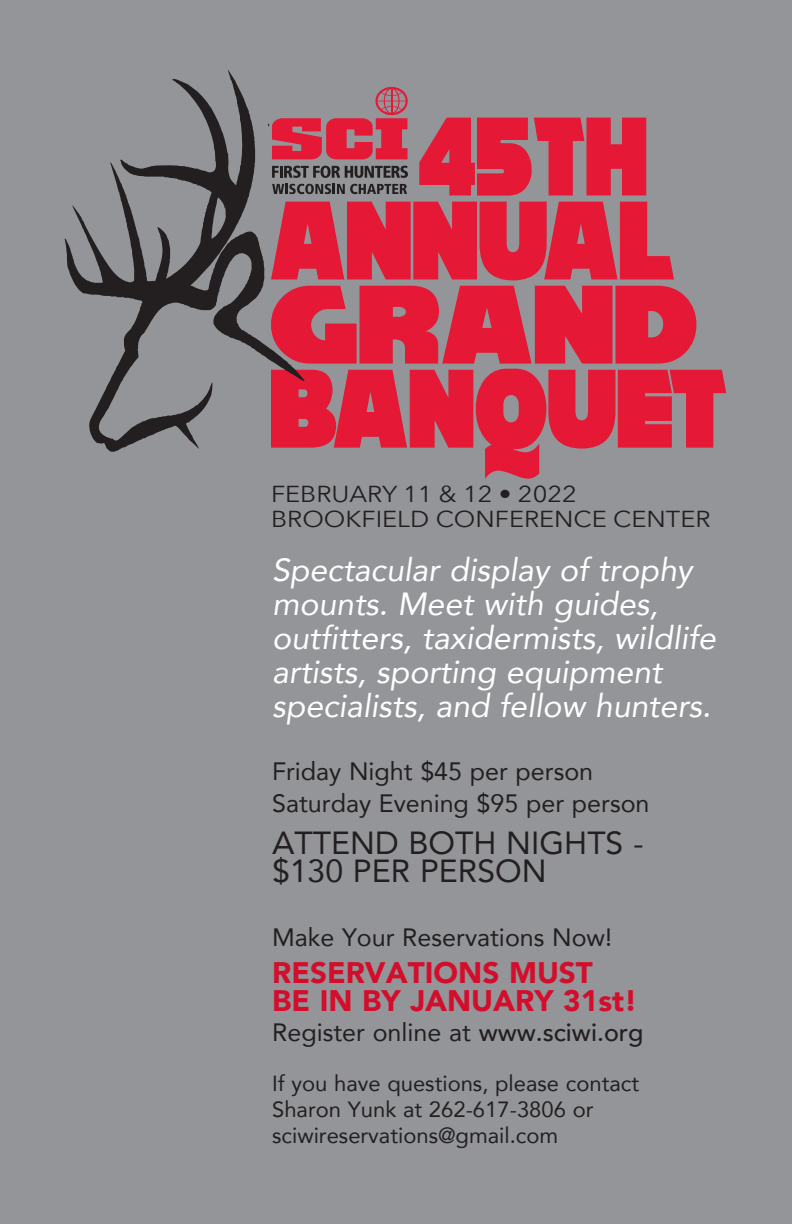
<style>
.page{position:relative;width:792px;height:1224px;background:#939598}
.page>*{position:absolute;margin:0;border:0;box-sizing:border-box;transform-origin:0 0}
.t1{font:118.6px/84px "Reisenberg";color:#e51836;text-align:center;scale:.73 1}
.t2{font:italic 32px/34px "Avenir";color:#fff}
.t3{font:32px "Avenir";color:#231f20}
.t4{font:900 29.6px "Avenir";color:#d30d2b}
.t5{font:25px "Avenir";color:#231f20}
.t6{font:23px/24.8px "Avenir Next";color:#231f20;scale:1.1 1}
.t7{font:22px "Avenir";color:#231f20}
.s1{font-family:"Avenir";font-weight:300}
.s2{font-weight:500}
</style>
<div class="page">
<svg style="left:65px;top:70px;width:240px;height:382px"></svg>
<svg style="left:269px;top:85px;width:139px;height:112px"></svg>
<p class="t1" style="left:271px;top:115px;width:628px">45TH<br>ANNUAL<br>GRAND<br>BANQUET</p>
<p class="t6" style="left:271px;top:481px;width:401px">FEBRUARY 11 &amp; 12 <span class="s1">•</span> 2022<br>BROOKFIELD CONFERENCE CENTER</p>
<p class="t2" style="left:272px;top:552px;width:422px">Spectacular display of trophy mounts. Meet with guides,</p>
<p class="t2" style="left:272px;top:620px;width:445px">outfitters, taxidermists, wildlife artists, sporting equipment</p>
<p class="t2" style="left:272px;top:688px;width:440px">specialists, and fellow hunters.</p>
<p class="t5" style="left:272px;top:752px;width:323px">Friday Night $45 per person</p>
<p class="t5" style="left:272px;top:784px;width:379px">Saturday Evening $95 per person</p>
<p class="t3" style="left:272px;top:818px;width:373px">ATTEND BOTH NIGHTS -</p>
<p class="t3" style="left:272px;top:846px;width:276px">$130 PER PERSON</p>
<p class="t5" style="left:272px;top:917px;width:342px">Make Your Reservations Now!</p>
<p class="t4" style="left:272px;top:947px;width:322px">RESERVATIONS MUST</p>
<p class="t4" style="left:272px;top:975px;width:367px">BE IN BY JANUARY 31st!</p>
<p class="t5" style="left:272px;top:1012px;width:373px">Register online at <span class="s2">www.sciwi.org</span></p>
<p class="t7" style="left:272px;top:1066px;width:369px">If you have questions, please contact</p>
<p class="t7" style="left:272px;top:1092px;width:323px">Sharon Yunk at 262-617-3806 or</p>
<p class="t7" style="left:272px;top:1118px;width:288px">sciwireservations@gmail.com</p>
</div>
